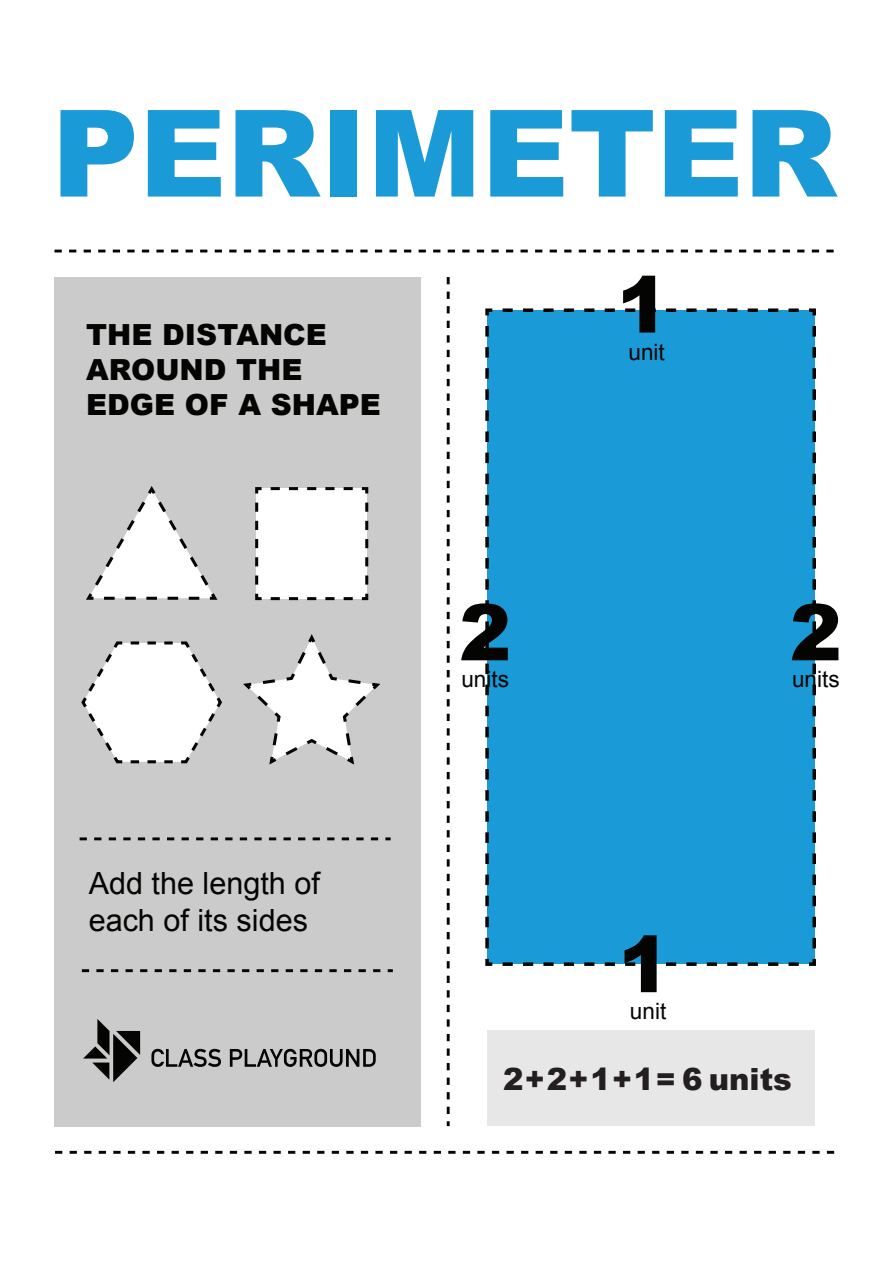
<style>
.page{position:relative;width:894px;height:1263px;background:#fff}
.page>*{position:absolute;margin:0;border:0;box-sizing:border-box;transform-origin:0 0}
.t1{font:900 120.75px "Arial";color:#1a9ad6}
.t2{font:900 78.15px "Arial";color:#040503}
.t3{font:30.6px/36.6px "Arial";color:#040503}
.t4{font:900 30.6px "Arial";color:#231f20}
.t5{font:900 29.1px/35px "Arial";color:#040503}
.t6{font:22.5px "Arial";color:#040503}
</style>
<div class="page">
<div style="left:487px;top:1030px;width:326px;height:96px;background:#e6e7e6"></div>
<div style="left:54px;top:277px;width:366px;height:849px;background:#cbcbcb"></div>
<div style="left:487px;top:310px;width:326px;height:654px;background:#1a9ad6"></div>
<svg style="left:809px;top:326px;width:7px;height:640px"></svg>
<svg style="left:485px;top:958px;width:313px;height:8px"></svg>
<svg style="left:485px;top:308px;width:8px;height:640px"></svg>
<svg style="left:502px;top:308px;width:314px;height:11px"></svg>
<svg style="left:83px;top:1019px;width:57px;height:63px"></svg>
<svg style="left:151px;top:1048px;width:70px;height:19px"></svg>
<svg style="left:230px;top:1048px;width:145px;height:19px"></svg>
<svg style="left:54px;top:249px;width:780px;height:3px"></svg>
<svg style="left:80px;top:837px;width:310px;height:3px"></svg>
<svg style="left:55px;top:1150px;width:780px;height:3px"></svg>
<svg style="left:82px;top:969px;width:310px;height:3px"></svg>
<svg style="left:446px;top:277px;width:3px;height:849px"></svg>
<svg style="left:86px;top:486px;width:132px;height:114px"></svg>
<svg style="left:81px;top:641px;width:141px;height:123px"></svg>
<div style="left:256px;top:488px;width:110px;height:110px;background:#fff"></div>
<svg style="left:255px;top:593px;width:97px;height:8px"></svg>
<svg style="left:255px;top:487px;width:7px;height:97px"></svg>
<svg style="left:270px;top:487px;width:99px;height:9px"></svg>
<svg style="left:359px;top:502px;width:10px;height:99px"></svg>
<svg style="left:243px;top:634px;width:137px;height:131px"></svg>
<h1 class="t1" style="left:52px;top:66px;width:786px">PERIMETER</h1>
<p class="t5" style="left:86px;top:316px;width:296px">THE DISTANCE<br>AROUND THE<br>EDGE OF A SHAPE</p>
<p class="t3" style="left:89px;top:865px;width:233px">Add the length of each of its sides</p>
<h2 class="t2" style="left:459px;top:575px;width:54px">2</h2>
<p class="t6" style="left:461px;top:664px;width:49px">units</p>
<h2 class="t2" style="left:616px;top:248px;width:54px">1</h2>
<p class="t6" style="left:628px;top:337px;width:38px">unit</p>
<h2 class="t2" style="left:618px;top:907px;width:54px">1</h2>
<p class="t6" style="left:629px;top:996px;width:38px">unit</p>
<h2 class="t2" style="left:789px;top:575px;width:54px">2</h2>
<p class="t6" style="left:791px;top:664px;width:49px">units</p>
<p class="t4" style="left:503px;top:1056px;width:290px">2+2+1+1=6 units</p>
</div>
